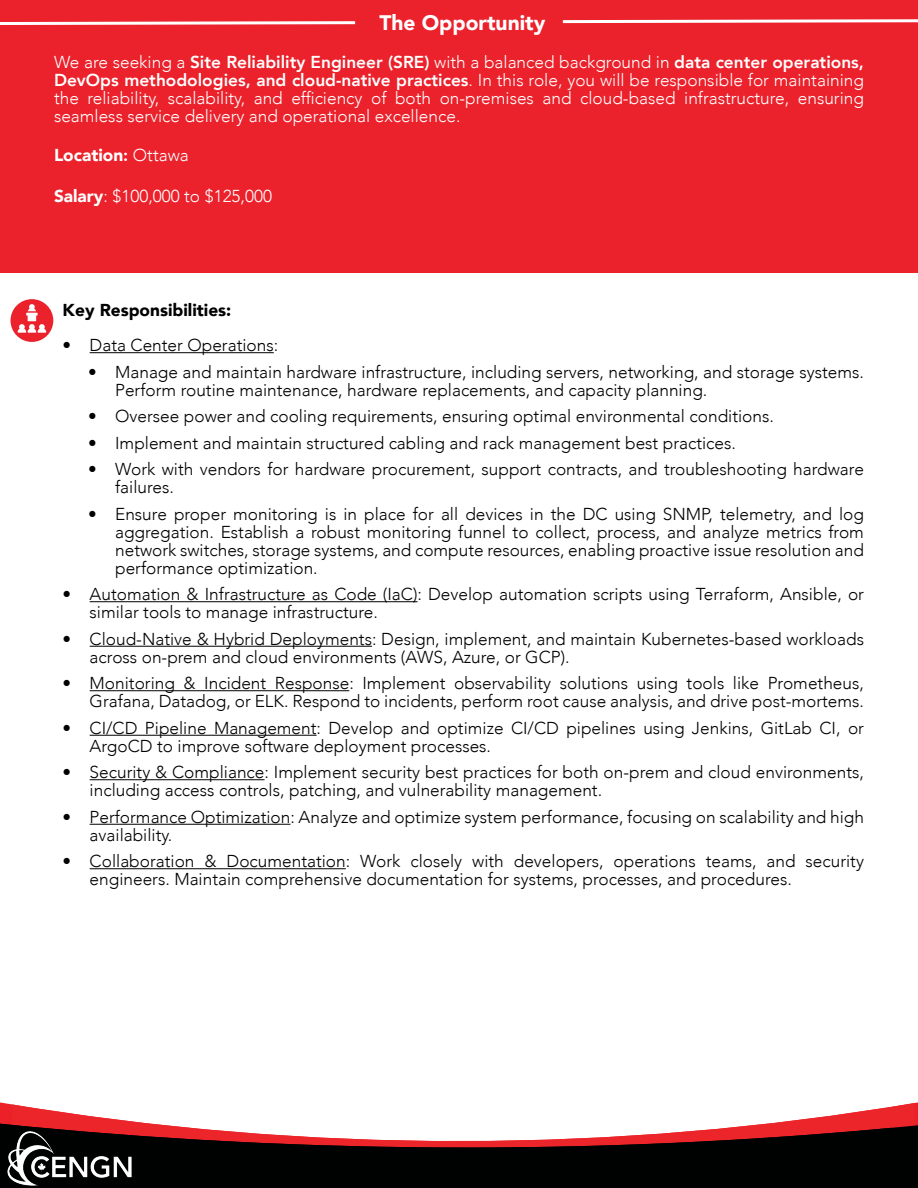
<style>
.page{position:relative;width:918px;height:1188px;background:#fff}
.page>*{position:absolute;margin:0;border:0;box-sizing:border-box;transform-origin:0 0}
.t1{font:900 21px "Avenir";color:#fff}
.t2{font:300 17.25px/18px "Avenir";color:#000}
.t3{font:300 17.25px/18px "Avenir";color:#fff;text-align:justify}
.t4{font:900 17.25px "Avenir";color:#000}
.t5{font:900 17.25px "Avenir";color:#fff}
.s1{font-weight:800}
.s2{font-weight:300}
.s3{font-weight:900}
</style>
<div class="page">
<svg style="left:12px;top:1103px;width:903px;height:21px"></svg>
<div style="left:892px;top:1124px;width:26px;height:64px;background:#000101"></div>
<svg style="left:0;top:1124px;width:892px;height:64px;background:#442929"></svg>
<img style="left:7px;top:1127px;width:125px;height:61px">
<div style="left:0;top:0;width:918px;height:272px;background:#eb212b"></div>
<svg style="left:0;top:21px;width:356px;height:4px"></svg>
<svg style="left:562px;top:19px;width:356px;height:5px"></svg>
<hr style="left:90px;top:352px;width:184px;height:1px;background:#000">
<hr style="left:90px;top:601px;width:328px;height:1px;background:#000">
<hr style="left:90px;top:646px;width:282px;height:1px;background:#000">
<hr style="left:90px;top:690px;width:259px;height:1px;background:#000">
<hr style="left:90px;top:735px;width:227px;height:1px;background:#000">
<hr style="left:90px;top:779px;width:175px;height:1px;background:#000">
<hr style="left:90px;top:824px;width:200px;height:1px;background:#000">
<hr style="left:90px;top:868px;width:256px;height:1px;background:#000">
<div style="left:11px;top:299px;width:42px;height:43px;background:#eb212b;border-radius:50%"></div>
<svg style="left:18px;top:304px;width:28px;height:29px"></svg>
<p class="t1" style="left:379px;top:4px;width:168px">The Opportunity</p>
<p class="t3" style="left:54px;top:53px;width:812px">We are seeking a <span class="s1">Site Reliability Engineer (SRE)</span> with a balanced background in <span class="s1">data center operations, DevOps methodologies, and cloud-native practices</span>. In this role, you will be responsible for maintaining the reliability, scalability, and efficiency of both on-premises and cloud-based infrastructure, ensuring seamless service delivery and operational excellence.</p>
<p class="t5" style="left:54px;top:140px;width:136px">Location<span class="s1">:</span> <span class="s2">Ottawa</span></p>
<p class="t3" style="left:54px;top:187px;width:220px"><span class="s3">Salary</span>: $100,000 to $125,000</p>
<p class="t4" style="left:63px;top:296px;width:170px">Key Responsibilities:</p>
<p class="t2" style="left:63px;top:336px;width:217px">• Data Center Operations:</p>
<p class="t2" style="left:115px;top:363px;width:750px;text-indent:-27px">• Manage and maintain hardware infrastructure, including servers, networking, and storage systems.<br>Perform routine maintenance, hardware replacements, and capacity planning.</p>
<p class="t2" style="left:88px;top:407px;width:687px">• Oversee power and cooling requirements, ensuring optimal environmental conditions.</p>
<p class="t2" style="left:88px;top:434px;width:649px">• Implement and maintain structured cabling and rack management best practices.</p>
<p class="t2" style="left:115px;top:460px;width:750px;text-indent:-27px">• Work with vendors for hardware procurement, support contracts, and troubleshooting hardware failures.</p>
<p class="t2" style="left:115px;top:505px;width:750px;text-align:justify;text-indent:-27px">• Ensure proper monitoring is in place for all devices in the DC using SNMP, telemetry, and log aggregation. Establish a robust monitoring funnel to collect, process, and analyze metrics from network switches, storage systems, and compute resources, enabling proactive issue resolution and performance optimization.</p>
<p class="t2" style="left:90px;top:585px;width:776px;text-indent:-27px">• Automation &amp; Infrastructure as Code (IaC): Develop automation scripts using Terraform, Ansible, or similar tools to manage infrastructure.</p>
<p class="t2" style="left:90px;top:630px;width:776px;text-indent:-27px">• Cloud-Native &amp; Hybrid Deployments: Design, implement, and maintain Kubernetes-based workloads across on-prem and cloud environments (AWS, Azure, or GCP).</p>
<p class="t2" style="left:63px;top:674px;width:803px;text-align:right">• Monitoring &amp; Incident Response: Implement observability solutions using tools like Prometheus,<br>Grafana, Datadog, or ELK. Respond to incidents, perform root cause analysis, and drive post-mortems.</p>
<p class="t2" style="left:90px;top:719px;width:776px;text-indent:-27px">• CI/CD Pipeline Management: Develop and optimize CI/CD pipelines using Jenkins, GitLab CI, or<br>ArgoCD to improve software deployment processes.</p>
<p class="t2" style="left:90px;top:763px;width:776px;text-indent:-27px">• Security &amp; Compliance: Implement security best practices for both on-prem and cloud environments, including access controls, patching, and vulnerability management.</p>
<p class="t2" style="left:90px;top:808px;width:776px;text-indent:-27px">• Performance Optimization: Analyze and optimize system performance, focusing on scalability and high availability.</p>
<p class="t2" style="left:90px;top:852px;width:776px;text-indent:-27px">• Collaboration &amp; Documentation: Work closely with developers, operations teams, and security engineers. Maintain comprehensive documentation for systems, processes, and procedures.</p>
</div>
